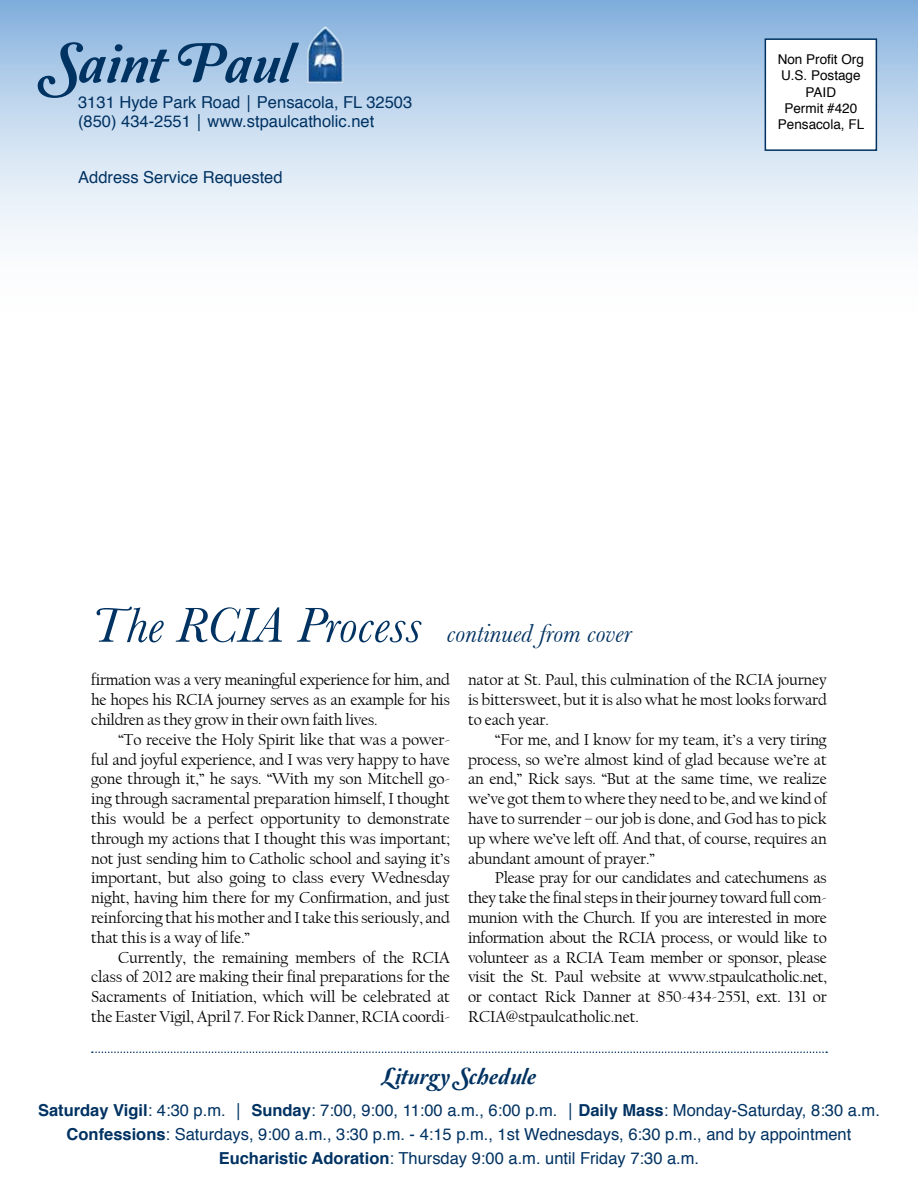
<style>
.page{position:relative;width:918px;height:1188px;background:#fff}
.page>*{position:absolute;margin:0;border:0;box-sizing:border-box;transform-origin:0 0}
.t1{font:58.5px "Amperzand";color:#003262}
.t2{font:italic 27px "Baskerville";color:#003262}
.t3{font:24px "Amperzand";color:#003262}
.t4{font:16.5px/19.8px "Californian FB";letter-spacing:-.01em;color:#000;text-align:justify}
.t5{font:16.5px/24px "Helvetica";color:#003262}
.t6{font:13.5px/16.2px "Helvetica";color:#000;text-align:center}
.s1{font-size:51px}
.s2{font-weight:700}
</style>
<div class="page">
<svg style="left:0;top:0;width:918px;height:240px;background:#c3d8ee"></svg>
<div style="left:765px;top:38px;width:112px;height:113px;background:#fff;border:2px solid #003262"></div>
<svg style="left:92px;top:1052px;width:735px;height:1px"></svg>
<img style="left:307px;top:26px;width:36px;height:57px">
<h1 class="t1" style="left:42px;top:33px;width:251px">Saint Paul</h1>
<p class="t5" style="left:78px;top:92px;width:336px;line-height:19.8px">3131 Hyde Park Road│Pensacola, FL 32503 (850) 434-2551│www.stpaulcatholic.net</p>
<p class="t5" style="left:78px;top:166px;width:206px">Address Service Requested</p>
<p class="t6" style="left:778px;top:52px;width:88px">Non Profit Org<br>U.S. Postage<br>PAID<br>Permit #420<br>Pensacola, FL</p>
<h2 class="t2" style="left:91px;top:617px;width:542px"><span class="s1">The RCIA Process</span> continued from cover</h2>
<p class="t4" style="left:91px;top:670px;width:360px">firmation was a very meaningful experience for him, and he hopes his RCIA journey serves as an example for his children as they grow in their own faith lives.</p>
<p class="t4" style="left:91px;top:730px;width:360px;text-indent:27px">“To receive the Holy Spirit like that was a power&shy;ful and joyful experience, and I was very happy to have gone through it,” he says. “With my son Mitchell go&shy;ing through sacramental preparation himself, I thought this would be a perfect opportunity to demonstrate through my actions that I thought this was important; not just sending him to Catholic school and saying it’s important, but also going to class every Wednesday night, having him there for my Confirmation, and just reinforcing that his mother and I take this seriously, and that this is a way of life.”</p>
<p class="t4" style="left:91px;top:948px;width:360px;text-indent:27px">Currently, the remaining members of the RCIA class of 2012 are making their final preparations for the Sacraments of Initiation, which will be celebrated at the Easter Vigil, April 7. For Rick Danner, RCIA coordi-</p>
<p class="t4" style="left:468px;top:670px;width:360px">nator at St. Paul, this culmination of the RCIA journey is bittersweet, but it is also what he most looks forward to each year.</p>
<p class="t4" style="left:468px;top:730px;width:360px;text-indent:27px">“For me, and I know for my team, it’s a very tiring process, so we’re almost kind of glad because we’re at an end,” Rick says. “But at the same time, we realize we’ve got them to where they need to be, and we kind of have to surrender – our job is done, and God has to pick up where we’ve left off. And that, of course, requires an abundant amount of prayer.”</p>
<p class="t4" style="left:468px;top:868px;width:360px;text-indent:27px">Please pray for our candidates and catechumens as they take the final steps in their journey toward full com&shy;munion with the Church. If you are interested in more information about the RCIA process, or would like to volunteer as a RCIA Team member or sponsor, please visit the St. Paul website at www.stpaulcatholic.net, or contact Rick Danner at 850-434-2551, ext. 131 or RCIA@stpaulcatholic.net.</p>
<h3 class="t3" style="left:382px;top:1063px;width:156px">Liturgy Schedule</h3>
<p class="t5" style="left:38px;top:1099px;width:843px;text-align:center"><span class="s2">Saturday Vigil</span>: 4:30 p.m. │ <span class="s2">Sunday</span>: 7:00, 9:00, 11:00 a.m., 6:00 p.m. │<span class="s2">Daily Mass</span>: Monday-Saturday, 8:30 a.m.<br><span class="s2">Confessions</span>: Saturdays, 9:00 a.m., 3:30 p.m. - 4:15 p.m., 1st Wednesdays, 6:30 p.m., and by appointment<br><span class="s2">Eucharistic Adoration</span>: Thursday 9:00 a.m. until Friday 7:30 a.m.</p>
</div>
